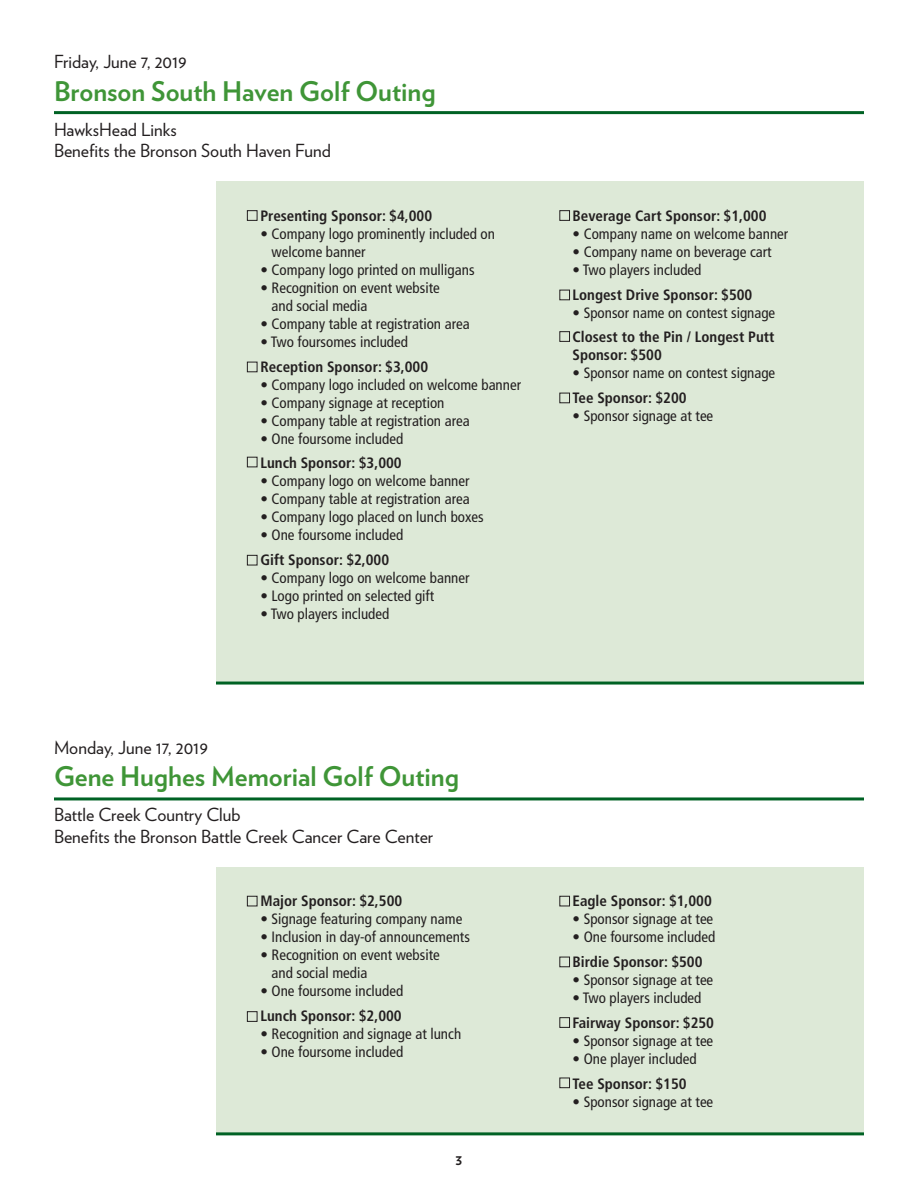
<style>
.page{position:relative;width:918px;height:1188px;background:#fff}
.page>*{position:absolute;margin:0;border:0;box-sizing:border-box;transform-origin:0 0}
.t1{font:700 27px "Verlag";color:#3f9537}
.t2{font:18px "Verlag";color:#231f20}
.t3{font:condensed 15px/18px "Frutiger LT Std";color:#231f20}
.t4{font:700 condensed 15px/18px "Frutiger LT Std";color:#231f20}
.t5{font:700 15px "Verlag";color:#231f20}
</style>
<div class="page">
<div style="left:216px;top:181px;width:648px;height:502px;background:#dde9d7"></div>
<div style="left:216px;top:867px;width:648px;height:265px;background:#dde9d7"></div>
<div style="left:247px;top:210px;width:10px;height:11px;border:1px solid #231f20"></div>
<div style="left:247px;top:896px;width:10px;height:10px;border:1px solid #231f20"></div>
<div style="left:247px;top:362px;width:10px;height:10px;border:1px solid #231f20"></div>
<div style="left:247px;top:457px;width:10px;height:10px;border:1px solid #231f20"></div>
<div style="left:247px;top:555px;width:10px;height:10px;border:1px solid #231f20"></div>
<div style="left:247px;top:1011px;width:10px;height:11px;border:1px solid #231f20"></div>
<div style="left:559px;top:210px;width:11px;height:11px;border:1px solid #231f20"></div>
<div style="left:559px;top:896px;width:11px;height:10px;border:1px solid #231f20"></div>
<div style="left:559px;top:290px;width:11px;height:10px;border:1px solid #231f20"></div>
<div style="left:559px;top:393px;width:11px;height:10px;border:1px solid #231f20"></div>
<div style="left:559px;top:331px;width:11px;height:11px;border:1px solid #231f20"></div>
<div style="left:559px;top:1017px;width:11px;height:11px;border:1px solid #231f20"></div>
<div style="left:559px;top:1078px;width:11px;height:10px;border:1px solid #231f20"></div>
<div style="left:559px;top:957px;width:11px;height:10px;border:1px solid #231f20"></div>
<hr style="left:54px;top:111px;width:810px;height:3px;background:#006224">
<hr style="left:54px;top:797px;width:810px;height:3px;background:#006224">
<hr style="left:216px;top:682px;width:648px;height:3px;background:#006224">
<hr style="left:216px;top:1132px;width:648px;height:3px;background:#006224">
<p class="t2" style="left:54px;top:48px;width:134px">Friday, June 7, 2019</p>
<p class="t1" style="left:54px;top:70px;width:383px">Bronson South Haven Golf Outing</p>
<p class="t2" style="left:54px;top:116px;width:124px">HawksHead Links</p>
<p class="t2" style="left:54px;top:138px;width:279px">Benefits the Bronson South Haven Fund</p>
<p class="t4" style="left:260px;top:207px;width:173px">Presenting Sponsor: $4,000</p>
<p class="t3" style="left:272px;top:225px;width:225px;text-indent:-11px">• Company logo prominently included on welcome banner</p>
<p class="t3" style="left:260px;top:261px;width:216px">• Company logo printed on mulligans</p>
<p class="t3" style="left:272px;top:279px;width:170px;text-indent:-11px">• Recognition on event website and social media</p>
<p class="t3" style="left:260px;top:315px;width:211px">• Company table at registration area</p>
<p class="t3" style="left:260px;top:333px;width:149px">• Two foursomes included</p>
<p class="t4" style="left:260px;top:357px;width:169px">Reception Sponsor: $3,000</p>
<p class="t3" style="left:260px;top:375px;width:262px">• Company logo included on welcome banner</p>
<p class="t3" style="left:260px;top:393px;width:186px">• Company signage at reception</p>
<p class="t3" style="left:260px;top:411px;width:211px">• Company table at registration area</p>
<p class="t3" style="left:260px;top:429px;width:144px">• One foursome included</p>
<p class="t4" style="left:260px;top:454px;width:143px">Lunch Sponsor: $3,000</p>
<p class="t3" style="left:260px;top:472px;width:211px">• Company logo on welcome banner</p>
<p class="t3" style="left:260px;top:490px;width:211px">• Company table at registration area</p>
<p class="t3" style="left:260px;top:508px;width:225px">• Company logo placed on lunch boxes</p>
<p class="t3" style="left:260px;top:526px;width:144px">• One foursome included</p>
<p class="t4" style="left:260px;top:551px;width:130px">Gift Sponsor: $2,000</p>
<p class="t3" style="left:260px;top:569px;width:211px">• Company logo on welcome banner</p>
<p class="t3" style="left:260px;top:587px;width:175px">• Logo printed on selected gift</p>
<p class="t3" style="left:260px;top:605px;width:130px">• Two players included</p>
<p class="t2" style="left:54px;top:734px;width:155px">Monday, June 17, 2019</p>
<p class="t1" style="left:54px;top:755px;width:407px">Gene Hughes Memorial Golf Outing</p>
<p class="t2" style="left:54px;top:802px;width:188px">Battle Creek Country Club</p>
<p class="t2" style="left:54px;top:823px;width:381px">Benefits the Bronson Battle Creek Cancer Care Center</p>
<p class="t4" style="left:260px;top:892px;width:143px">Major Sponsor: $2,500</p>
<p class="t3" style="left:260px;top:910px;width:203px">• Signage featuring company name</p>
<p class="t3" style="left:260px;top:928px;width:211px">• Inclusion in day-of announcements</p>
<p class="t3" style="left:272px;top:946px;width:170px;text-indent:-11px">• Recognition on event website and social media</p>
<p class="t3" style="left:260px;top:982px;width:144px">• One foursome included</p>
<p class="t4" style="left:260px;top:1007px;width:143px">Lunch Sponsor: $2,000</p>
<p class="t3" style="left:260px;top:1025px;width:202px">• Recognition and signage at lunch</p>
<p class="t3" style="left:260px;top:1043px;width:144px">• One foursome included</p>
<p class="t5" style="left:456px;top:1148px;width:8px">3</p>
<p class="t4" style="left:573px;top:207px;width:195px">Beverage Cart Sponsor: $1,000</p>
<p class="t3" style="left:573px;top:225px;width:217px">• Company name on welcome banner</p>
<p class="t3" style="left:573px;top:243px;width:201px">• Company name on beverage cart</p>
<p class="t3" style="left:573px;top:261px;width:130px">• Two players included</p>
<p class="t4" style="left:573px;top:285px;width:181px">Longest Drive Sponsor: $500</p>
<p class="t3" style="left:573px;top:303px;width:204px">• Sponsor name on contest signage</p>
<p class="t4" style="left:573px;top:328px;width:203px">Closest to the Pin / Longest Putt<br>Sponsor: $500</p>
<p class="t3" style="left:573px;top:364px;width:204px">• Sponsor name on contest signage</p>
<p class="t4" style="left:573px;top:389px;width:116px">Tee Sponsor: $200</p>
<p class="t3" style="left:573px;top:407px;width:142px">• Sponsor signage at tee</p>
<p class="t4" style="left:573px;top:892px;width:141px">Eagle Sponsor: $1,000</p>
<p class="t3" style="left:573px;top:910px;width:142px">• Sponsor signage at tee</p>
<p class="t3" style="left:573px;top:928px;width:144px">• One foursome included</p>
<p class="t4" style="left:573px;top:953px;width:132px">Birdie Sponsor: $500</p>
<p class="t3" style="left:573px;top:971px;width:142px">• Sponsor signage at tee</p>
<p class="t3" style="left:573px;top:989px;width:130px">• Two players included</p>
<p class="t4" style="left:573px;top:1014px;width:143px">Fairway Sponsor: $250</p>
<p class="t3" style="left:573px;top:1032px;width:142px">• Sponsor signage at tee</p>
<p class="t3" style="left:573px;top:1050px;width:126px">• One player included</p>
<p class="t4" style="left:573px;top:1074px;width:116px">Tee Sponsor: $150</p>
<p class="t3" style="left:573px;top:1093px;width:142px">• Sponsor signage at tee</p>
</div>
